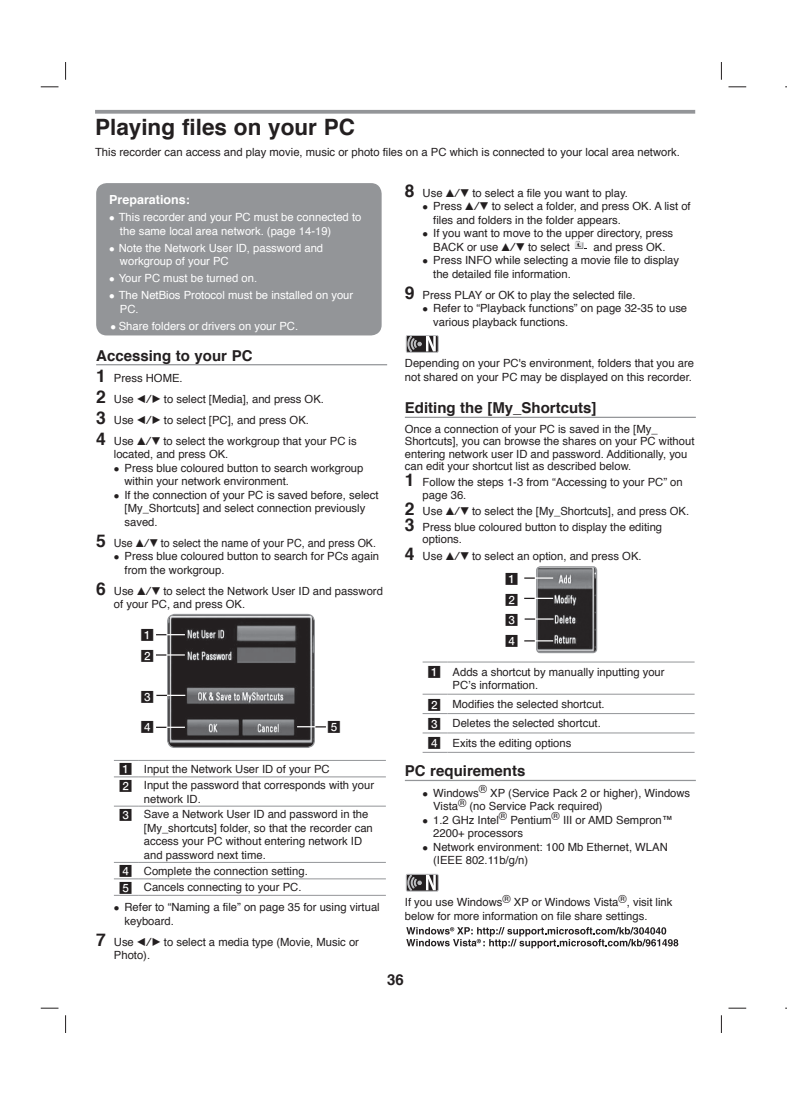
<style>
.page{position:relative;width:787px;height:1095px;background:#fff}
.page>*{position:absolute;margin:0;border:0;box-sizing:border-box;transform-origin:0 0}
.t1{font:700 22.5px "Helvetica";color:#231f20}
.t2{font:700 15px "Helvetica";color:#231f20}
.t3{font:700 12.5px "Helvetica";color:#fff}
.t4{font:11.25px/13.5px "Helvetica";color:#231f20}
.t5{font:11.25px/13.5px "Helvetica";color:#fff}
.t6{font:11.25px "Helvetica";color:#231f20;scale:.95 1}
.t7{font:11.25px/20.6px "Sony PS Autonumber";color:#231f20}
.s1{font-weight:700;font-size:17.5px}
.s2{font-family:"Sony PS Common"}
.s3{font-family:"Sony PS Autonumber"}
</style>
<div class="page">
<svg style="left:65px;top:62px;width:1px;height:18px"></svg>
<svg style="left:721px;top:62px;width:1px;height:18px"></svg>
<svg style="left:65px;top:1015px;width:1px;height:18px"></svg>
<svg style="left:721px;top:1015px;width:1px;height:18px"></svg>
<svg style="left:41px;top:86px;width:17px;height:1px"></svg>
<svg style="left:728px;top:86px;width:18px;height:1px"></svg>
<svg style="left:41px;top:1008px;width:17px;height:1px"></svg>
<svg style="left:728px;top:1008px;width:18px;height:1px"></svg>
<hr style="left:96px;top:364px;width:291px;height:1px;background:#939598">
<div style="left:96px;top:183px;width:285px;height:152px;background:#939598;border-radius:11px"></div>
<img style="left:168px;top:614px;width:146px;height:133px;border-radius:7px">
<div style="left:167px;top:614px;width:148px;height:134px;border:1px solid #939598;border-radius:7px"></div>
<svg style="left:156px;top:634px;width:29px;height:1px"></svg>
<svg style="left:156px;top:654px;width:29px;height:2px"></svg>
<svg style="left:156px;top:695px;width:29px;height:1px"></svg>
<svg style="left:156px;top:727px;width:29px;height:1px"></svg>
<svg style="left:297px;top:726px;width:29px;height:1px"></svg>
<svg style="left:114px;top:760px;width:25px;height:1px"></svg>
<hr style="left:139px;top:760px;width:247px;height:1px;background:#939598">
<svg style="left:114px;top:777px;width:25px;height:1px"></svg>
<hr style="left:139px;top:777px;width:247px;height:1px;background:#939598">
<svg style="left:114px;top:806px;width:25px;height:1px"></svg>
<hr style="left:139px;top:806px;width:247px;height:1px;background:#939598">
<svg style="left:114px;top:862px;width:25px;height:1px"></svg>
<hr style="left:139px;top:862px;width:247px;height:1px;background:#939598">
<svg style="left:114px;top:878px;width:25px;height:1px"></svg>
<hr style="left:139px;top:878px;width:247px;height:1px;background:#939598">
<svg style="left:114px;top:895px;width:25px;height:1px"></svg>
<hr style="left:139px;top:895px;width:247px;height:1px;background:#939598">
<hr style="left:405px;top:417px;width:291px;height:1px;background:#939598">
<hr style="left:405px;top:780px;width:291px;height:1px;background:#939598">
<svg style="left:575px;top:241px;width:12px;height:8px"></svg>
<div style="left:406px;top:335px;width:32px;height:18px;border:1px solid #bcbdc0"></div>
<svg style="left:407px;top:336px;width:29px;height:16px"></svg>
<img style="left:536px;top:567px;width:60px;height:85px;border-radius:4px">
<div style="left:536px;top:566px;width:61px;height:87px;border:1px solid #939598;border-radius:4px"></div>
<svg style="left:524px;top:577px;width:29px;height:2px"></svg>
<svg style="left:524px;top:598px;width:29px;height:1px"></svg>
<svg style="left:524px;top:618px;width:29px;height:2px"></svg>
<svg style="left:524px;top:640px;width:29px;height:1px"></svg>
<svg style="left:422px;top:662px;width:25px;height:1px"></svg>
<hr style="left:447px;top:662px;width:247px;height:1px;background:#939598">
<svg style="left:422px;top:694px;width:25px;height:1px"></svg>
<hr style="left:447px;top:694px;width:247px;height:1px;background:#939598">
<svg style="left:422px;top:713px;width:25px;height:1px"></svg>
<hr style="left:447px;top:713px;width:247px;height:1px;background:#939598">
<svg style="left:422px;top:733px;width:25px;height:1px"></svg>
<hr style="left:447px;top:733px;width:247px;height:1px;background:#939598">
<svg style="left:422px;top:752px;width:25px;height:1px"></svg>
<hr style="left:447px;top:752px;width:247px;height:1px;background:#939598">
<div style="left:406px;top:874px;width:32px;height:17px;border:1px solid #bcbdc0"></div>
<svg style="left:407px;top:875px;width:29px;height:16px"></svg>
<svg style="left:406px;top:927px;width:272px;height:21px"></svg>
<svg style="left:95px;top:110px;width:600px;height:4px;fill:#939598"></svg>
<h1 class="t1" style="left:95px;top:107px;width:262px">Playing files on your PC</h1>
<p class="t4" style="left:95px;top:144px;width:586px">This recorder can access and play movie, music or photo files on a PC which is connected to your local area network.</p>
<p class="t3" style="left:109px;top:188px;width:82px">Preparations:</p>
<p class="t5" style="left:120px;top:210px;width:243px;text-indent:-11px">● This recorder and your PC must be connected to the same local area network. (page 14-19)</p>
<p class="t5" style="left:120px;top:241px;width:205px;text-indent:-11px">● Note the Network User ID, password and workgroup of your PC</p>
<p class="t5" style="left:109px;top:271px;width:149px">● Your PC must be turned on.</p>
<p class="t5" style="left:120px;top:288px;width:235px;text-indent:-11px">● The NetBios Protocol must be installed on your<br>PC.</p>
<p class="t5" style="left:110px;top:319px;width:189px">● Share folders or drivers on your PC.</p>
<h2 class="t2" style="left:96px;top:342px;width:158px">Accessing to your PC</h2>
<p class="t4" style="left:96px;top:367px;width:262px;line-height:21px"><span class="s1">1</span> Press HOME.<br><span class="s1">2</span> Use <span class="s2">B/B</span> to select [Media], and press OK.<br><span class="s1">3</span> Use <span class="s2">B/B</span> to select [PC], and press OK.<br><span class="s1">4</span> Use <span class="s2">V/V</span> to select the workgroup that your PC is</p>
<p class="t4" style="left:114px;top:447px;width:116px">located, and press OK.</p>
<p class="t4" style="left:124px;top:460px;width:240px;text-indent:-11px">● Press blue coloured button to search workgroup within your network environment.</p>
<p class="t4" style="left:124px;top:487px;width:255px;text-indent:-11px">● If the connection of your PC is saved before, select [My_Shortcuts] and select connection previously saved.</p>
<p class="t6" style="left:96px;top:533px;width:296px"><span class="s1">5</span> Use <span class="s2">V/V</span> to select the name of your PC, and press OK.</p>
<p class="t4" style="left:124px;top:549px;width:256px;text-indent:-11px">● Press blue coloured button to search for PCs again from the workgroup.</p>
<p class="t4" style="left:114px;top:583px;width:270px;text-indent:-18px"><span class="s1">6</span> Use <span class="s2">V/V</span> to select the Network User ID and password of your PC, and press OK.</p>
<p class="t7" style="left:140px;top:625px;width:15px">A<br>B</p>
<p class="t7" style="left:140px;top:686px;width:15px">C</p>
<p class="t7" style="left:140px;top:717px;width:15px">D</p>
<p class="t7" style="left:327px;top:717px;width:15px">E</p>
<p class="t4" style="left:119px;top:760px;width:257px;line-height:16.5px"><span class="s3">A</span> Input the Network User ID of your PC<br><span class="s3">B</span> Input the password that corresponds with your</p>
<p class="t4" style="left:119px;top:790px;width:251px;line-height:15.8px;text-indent:25px">network ID.<br><span class="s3">C</span> Save a Network User ID and password in the</p>
<p class="t4" style="left:144px;top:821px;width:230px">[My_shortcuts] folder, so that the recorder can access your PC without entering network ID and password next time.</p>
<p class="t4" style="left:119px;top:862px;width:190px;line-height:16.5px"><span class="s3">D</span> Complete the connection setting.<br><span class="s3">E</span> Cancels connecting to your PC.</p>
<p class="t4" style="left:124px;top:900px;width:257px;text-indent:-11px">● Refer to “Naming a file” on page 35 for using virtual keyboard.</p>
<p class="t4" style="left:114px;top:935px;width:247px;text-indent:-18px"><span class="s1">7</span> Use <span class="s2">B/B</span> to select a media type (Movie, Music or<br>Photo).</p>
<p class="t4" style="left:405px;top:186px;width:224px"><span class="s1">8</span> Use <span class="s2">V/V</span> to select a file you want to play.</p>
<p class="t4" style="left:433px;top:199px;width:259px;text-indent:-11px">● Press <span class="s2">V/V</span> to select a folder, and press OK. A list of files and folders in the folder appears.</p>
<p class="t4" style="left:433px;top:226px;width:241px;text-indent:-11px">● If you want to move to the upper directory, press<br>BACK or use <span class="s2">V/V</span> to select</p>
<p class="t4" style="left:593px;top:240px;width:73px">and press OK.</p>
<p class="t4" style="left:433px;top:253px;width:247px;text-indent:-11px">● Press INFO while selecting a movie file to display the detailed file information.</p>
<p class="t4" style="left:405px;top:288px;width:232px"><span class="s1">9</span> Press PLAY or OK to play the selected file.</p>
<p class="t4" style="left:433px;top:301px;width:255px;text-indent:-11px">● Refer to “Playback functions” on page 32-35 to use various playback functions.</p>
<p class="t4" style="left:405px;top:356px;width:291px">Depending on your PC's environment, folders that you are not shared on your PC may be displayed on this recorder.</p>
<h2 class="t2" style="left:405px;top:394px;width:193px">Editing the [My_Shortcuts]</h2>
<p class="t4" style="left:405px;top:422px;width:291px;line-height:12.5px">Once a connection of your PC is saved in the [My_ Shortcuts], you can browse the shares on your PC without entering network user ID and password. Additionally, you can edit your shortcut list as described below.</p>
<p class="t4" style="left:422px;top:476px;width:262px;line-height:12.5px;text-indent:-18px"><span class="s1">1</span> Follow the steps 1-3 from “Accessing to your PC” on page 36.</p>
<p class="t4" style="left:405px;top:503px;width:286px;line-height:16px"><span class="s1">2</span> Use <span class="s2">V/V</span> to select the [My_Shortcuts], and press OK.<br><span class="s1">3</span> Press blue coloured button to display the editing</p>
<p class="t4" style="left:405px;top:531px;width:238px;line-height:17px;text-indent:18px">options.<br><span class="s1">4</span> Use <span class="s2">V/V</span> to select an option, and press OK.</p>
<p class="t7" style="left:505px;top:569px;width:15px;text-align:justify">A B C D</p>
<p class="t4" style="left:452px;top:665px;width:213px;text-indent:-25px"><span class="s3">A</span> Adds a shortcut by manually inputting your<br>PC’s information.</p>
<p class="t4" style="left:427px;top:694px;width:178px;line-height:19.4px"><span class="s3">B</span> Modifies the selected shortcut.<br><span class="s3">C</span> Deletes the selected shortcut.<br><span class="s3">D</span> Exits the editing options</p>
<h2 class="t2" style="left:405px;top:757px;width:122px">PC requirements</h2>
<p class="t4" style="left:433px;top:786px;width:258px;text-indent:-11px">● Windows® XP (Service Pack 2 or higher), Windows<br>Vista® (no Service Pack required)</p>
<p class="t4" style="left:433px;top:813px;width:241px;text-indent:-11px">● 1.2 GHz Intel® Pentium® III or AMD Sempron™<br>2200+ processors</p>
<p class="t4" style="left:433px;top:840px;width:236px;text-indent:-11px">● Network environment: 100 Mb Ethernet, WLAN (IEEE 802.11b/g/n)</p>
<p class="t4" style="left:405px;top:895px;width:269px">If you use Windows® XP or Windows Vista®, visit link below for more information on file share settings.</p>
<h2 class="t2" style="left:387px;top:966px;width:18px">36</h2>
</div>
